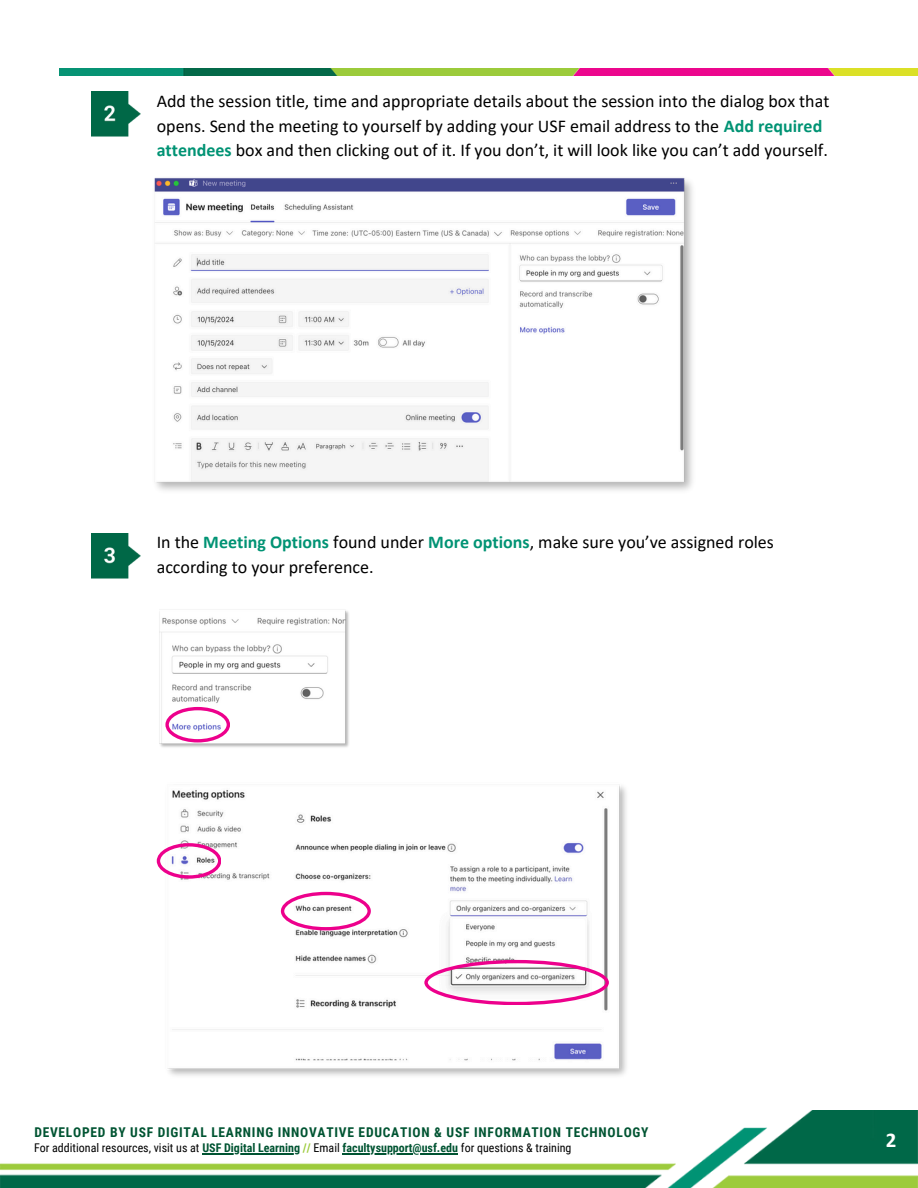
<style>
.page{position:relative;width:918px;height:1188px;background:#fff}
.page>*{position:absolute;margin:0;border:0;box-sizing:border-box;transform-origin:0 0}
.t1{font:700 21px "Calibri";color:#fff}
.t2{font:18px/24.8px "Calibri";color:#000}
.t3{font:700 13.5px "Roboto Condensed";letter-spacing:.055em;color:#005432}
.t4{font:12px "Roboto Condensed";color:#000}
.s1{font-weight:700;color:#009374}
.s2{font-weight:700;color:#005432}
.s3{font-weight:700;color:#9ccb3b}
</style>
<div class="page">
<img style="left:59px;top:69px;width:859px;height:6px">
<img style="left:92px;top:92px;width:48px;height:45px">
<img style="left:154px;top:177px;width:539px;height:314px">
<img style="left:92px;top:533px;width:48px;height:45px">
<img style="left:159px;top:610px;width:190px;height:137px">
<svg style="left:165px;top:707px;width:65px;height:36px"></svg>
<img style="left:167px;top:785px;width:460px;height:291px">
<svg style="left:157px;top:843px;width:64px;height:36px"></svg>
<svg style="left:281px;top:892px;width:90px;height:38px"></svg>
<svg style="left:424px;top:960px;width:185px;height:45px"></svg>
<img style="left:0;top:1110px;width:918px;height:78px">
<p class="t2" style="left:157px;top:90px;width:674px">Add the session title, time and appropriate details about the session into the dialog box that opens. Send the meeting to yourself by adding your USF email address to the <span class="s1">Add required attendees</span> box and then clicking out of it. If you don’t, it will look like you can’t add yourself.</p>
<p class="t2" style="left:157px;top:532px;width:619px">In the <span class="s1">Meeting Options</span> found under <span class="s1">More options</span>, make sure you’ve assigned roles according to your preference.</p>
<p class="t3" style="left:34px;top:1125px;width:616px">DEVELOPED BY USF DIGITAL LEARNING INNOVATIVE EDUCATION &amp; USF INFORMATION TECHNOLOGY</p>
<p class="t4" style="left:34px;top:1141px;width:539px">For additional resources, visit us at <span class="s2">USF Digital Learning</span> <span class="s3">//</span> Email <span class="s2">facultysupport@usf.edu</span> for questions &amp; training</p>
<p class="t1" style="left:886px;top:1131px;width:12px">2</p>
</div>
